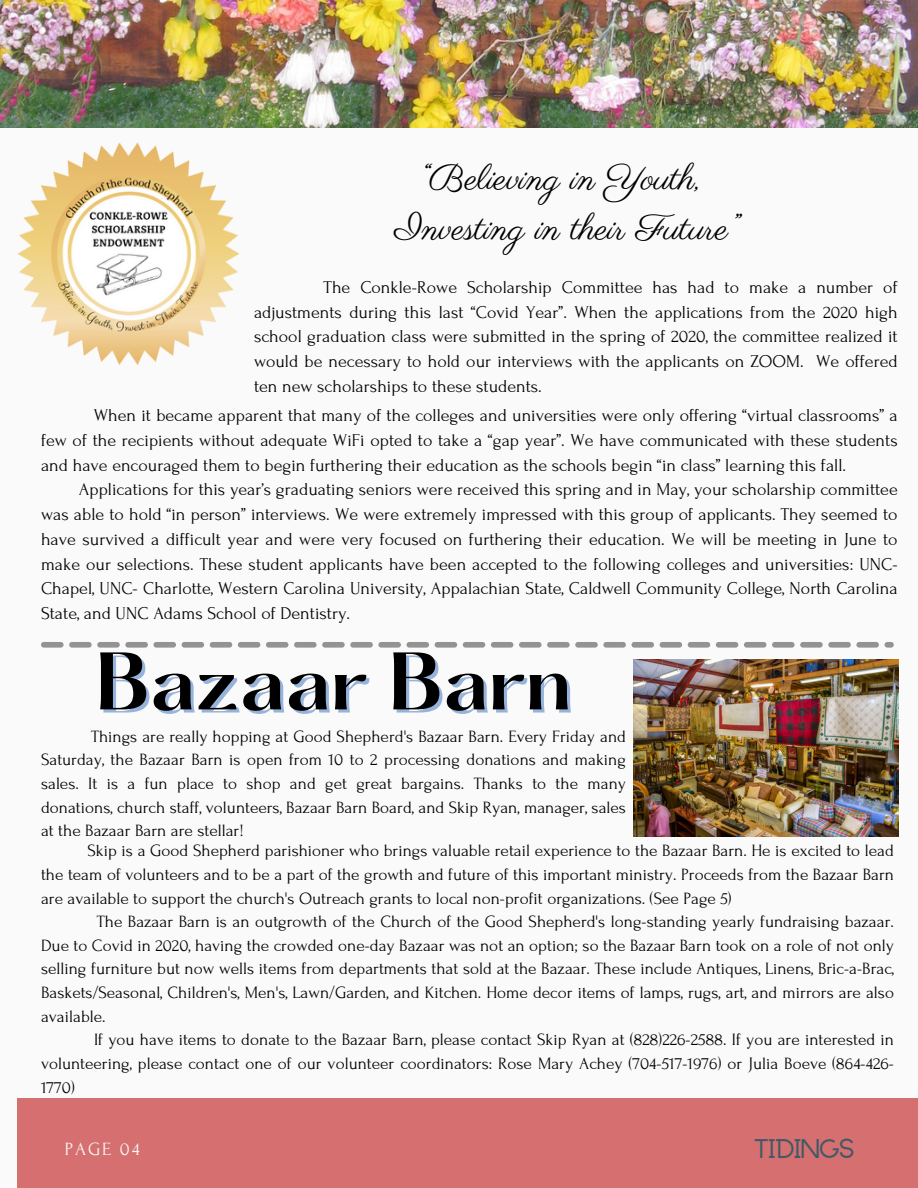
<style>
.page{position:relative;width:918px;height:1188px;background:#fafafa}
.page>*{position:absolute;margin:0;border:0;box-sizing:border-box;transform-origin:0 0}
.t1{font:600 71.25px "Hatton";color:#000}
.t2{font:36px "Parisienne";color:#000}
.t3{font:700 21.6px "Anchorage";color:#435967}
.t4{font:18.6px "Forum";letter-spacing:.1em;color:#fafafa}
.t5{font:18px/24.8px "Forum";color:#000;text-align:justify}
.t6{font:17.25px/23.7px "Forum";color:#000;text-align:justify}
</style>
<div class="page">
<div style="left:17px;top:1098px;width:901px;height:90px;background:#d67070"></div>
<img style="left:0;top:0;width:918px;height:127px">
<img style="left:17px;top:142px;width:223px;height:222px">
<svg style="left:41px;top:642px;width:853px;height:6px"></svg>
<img style="left:634px;top:660px;width:264px;height:176px">
<p class="t2" style="left:420px;top:156px;width:282px">“Believing in Youth,</p>
<p class="t2" style="left:395px;top:206px;width:343px">Investing in their Future”</p>
<p class="t5" style="left:254px;top:275px;width:645px;text-indent:70px">The Conkle-Rowe Scholarship Committee has had to make a number of adjustments during this last “Covid Year”. When the applications from the 2020 high school graduation class were submitted in the spring of 2020, the committee realized it would be necessary to hold our interviews with the applicants on ZOOM. We offered ten new scholarships to these students.</p>
<p class="t5" style="left:41px;top:403px;width:858px;text-indent:53px">When it became apparent that many of the colleges and universities were only offering “virtual classrooms” a few of the recipients without adequate WiFi opted to take a “gap year”. We have communicated with these students and have encouraged them to begin furthering their education as the schools begin “in class” learning this fall.</p>
<p class="t5" style="left:41px;top:478px;width:858px;text-indent:38px">Applications for this year’s graduating seniors were received this spring and in May, your scholarship committee was able to hold “in person” interviews. We were extremely impressed with this group of applicants. They seemed to have survived a difficult year and were very focused on furthering their education. We will be meeting in June to make our selections. These student applicants have been accepted to the following colleges and universities: UNC-Chapel, UNC- Charlotte, Western Carolina University, Appalachian State, Caldwell Community College, North Carolina State, and UNC Adams School of Dentistry.</p>
<p class="t1" style="left:95px;top:648px;width:478px">Bazaar Barn</p>
<p class="t6" style="left:41px;top:725px;width:586px;text-indent:50px">Things are really hopping at Good Shepherd's Bazaar Barn. Every Friday and Saturday, the Bazaar Barn is open from 10 to 2 processing donations and making sales. It is a fun place to shop and get great bargains. Thanks to the many donations, church staff, volunteers, Bazaar Barn Board, and Skip Ryan, manager, sales at the Bazaar Barn are stellar!</p>
<p class="t6" style="left:41px;top:839px;width:854px;text-indent:46px">Skip is a Good Shepherd parishioner who brings valuable retail experience to the Bazaar Barn. He is excited to lead the team of volunteers and to be a part of the growth and future of this important ministry. Proceeds from the Bazaar Barn are available to support the church's Outreach grants to local non-profit organizations. (See Page 5)</p>
<p class="t6" style="left:41px;top:910px;width:854px;text-indent:56px">The Bazaar Barn is an outgrowth of the Church of the Good Shepherd's long-standing yearly fundraising bazaar.<br>Due to Covid in 2020, having the crowded one-day Bazaar was not an option; so the Bazaar Barn took on a role of not only selling furniture but now wells items from departments that sold at the Bazaar. These include Antiques, Linens, Bric-a-Brac, Baskets/Seasonal, Children's, Men's, Lawn/Garden, and Kitchen. Home decor items of lamps, rugs, art, and mirrors are also available.</p>
<p class="t6" style="left:41px;top:1028px;width:855px;text-indent:53px">If you have items to donate to the Bazaar Barn, please contact Skip Ryan at (828)226-2588. If you are interested in volunteering, please contact one of our volunteer coordinators: Rose Mary Achey (704-517-1976) or Julia Boeve (864-426- 1770)</p>
<p class="t4" style="left:65px;top:1139px;width:76px">PAGE 04</p>
<p class="t3" style="left:754px;top:1139px;width:102px">TIDINGS</p>
</div>
